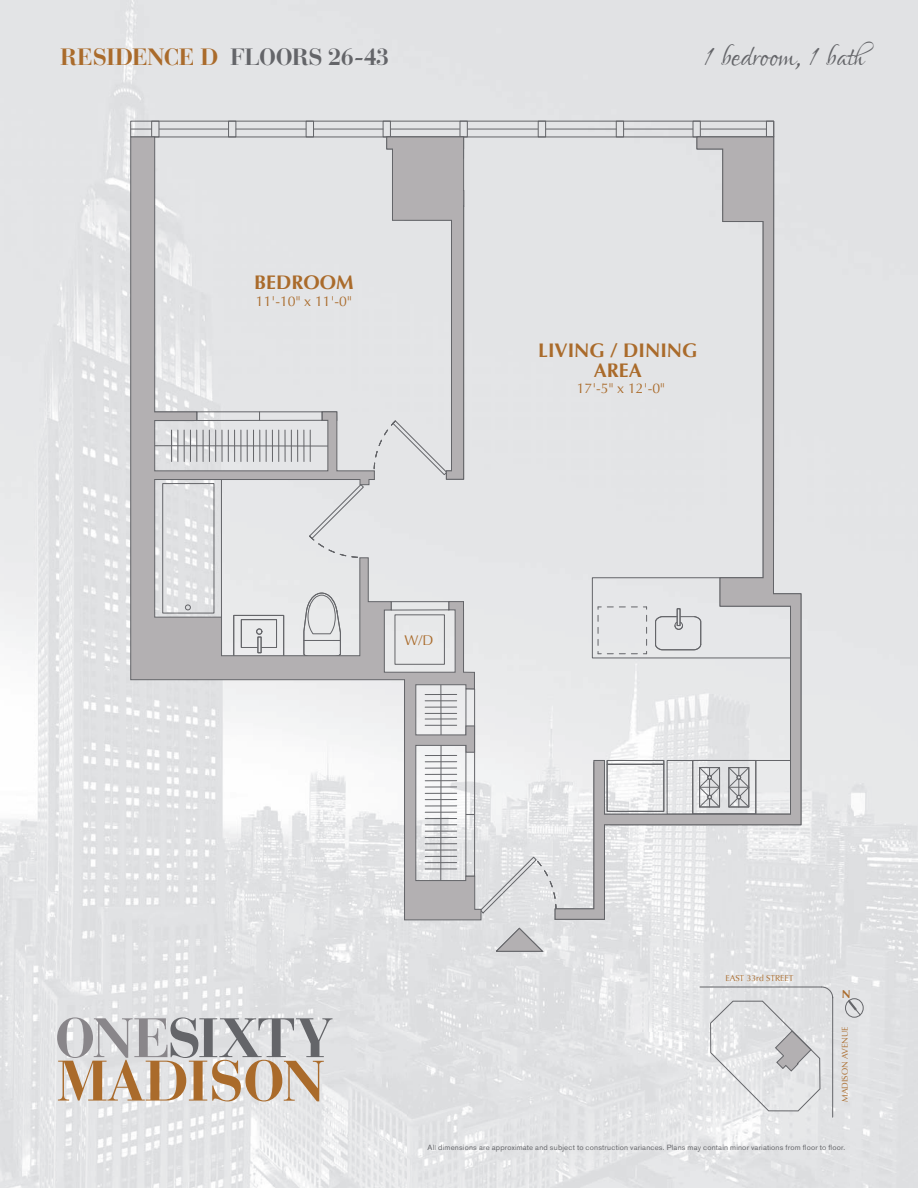
<style>
.page{position:relative;width:918px;height:1188px;background:#fff}
.page>*{position:absolute;margin:0;border:0;box-sizing:border-box;transform-origin:0 0}
.t1{font:40.5px "Lovers Quarrel ROB";color:#646569}
.t2{font:700 23.4px "Bauer Bodoni";letter-spacing:-.02em;color:#646569}
.t3{font:700 19.65px/19.6px "Optima";color:#aa6b2b;text-align:center}
.t4{font:13.95px "Optima";color:#aa6b2b}
.t5{font:700 11.4px "Optima";color:#aa6b2b}
.t6{font:8.55px "Optima";color:#aa6b2b}
.t7{font:7.5px "Akzidenz Grotesk BE";letter-spacing:.025em;color:#646569}
.s1{color:#aa6b2b}
</style>
<div class="page">
<img style="left:0;top:0;width:918px;height:1188px">
<svg style="left:57px;top:1017px;width:276px;height:84px;background:#c7bcb3"></svg>
<hr style="left:700px;top:987px;width:122px;height:1px;background:#646569">
<hr style="left:832px;top:997px;width:1px;height:125px;background:#646569">
<div style="left:845px;top:998px;width:18px;height:19px;border:1px solid #646569;border-radius:50%"></div>
<svg style="left:848px;top:1000px;width:13px;height:16px"></svg>
<svg style="left:710px;top:986px;width:123px;height:125px;background:#dcdddf"></svg>
<hr style="left:701px;top:129px;width:65px;height:1px;background:#646569">
<hr style="left:624px;top:129px;width:69px;height:1px;background:#646569">
<hr style="left:546px;top:129px;width:70px;height:1px;background:#646569">
<hr style="left:468px;top:129px;width:70px;height:1px;background:#646569">
<hr style="left:391px;top:129px;width:69px;height:1px;background:#646569">
<hr style="left:314px;top:129px;width:69px;height:1px;background:#646569">
<hr style="left:236px;top:129px;width:70px;height:1px;background:#646569">
<hr style="left:159px;top:129px;width:70px;height:1px;background:#646569">
<svg style="left:132px;top:129px;width:19px;height:1px"></svg>
<div style="left:130px;top:121px;width:644px;height:16px;border:1px solid #646569"></div>
<div style="left:151px;top:121px;width:8px;height:16px;border:1px solid #646569"></div>
<div style="left:228px;top:121px;width:8px;height:16px;border:1px solid #646569"></div>
<div style="left:306px;top:121px;width:8px;height:16px;border:1px solid #646569"></div>
<div style="left:383px;top:121px;width:8px;height:16px;border:1px solid #646569"></div>
<div style="left:616px;top:121px;width:8px;height:16px;border:1px solid #646569"></div>
<div style="left:693px;top:121px;width:8px;height:16px;border:1px solid #646569"></div>
<div style="left:460px;top:121px;width:8px;height:16px;border:1px solid #646569"></div>
<div style="left:538px;top:121px;width:8px;height:16px;border:1px solid #646569"></div>
<div style="left:766px;top:121px;width:8px;height:16px;border:1px solid #646569"></div>
<svg style="left:482px;top:856px;width:72px;height:58px;background:#dcdddf"></svg>
<svg style="left:495px;top:927px;width:49px;height:25px"></svg>
<svg style="left:130px;top:136px;width:352px;height:785px;background:#dbdcdd"></svg>
<svg style="left:554px;top:136px;width:248px;height:784px;background:#dddee0"></svg>
<svg style="left:374px;top:136px;width:90px;height:344px;background:#d1d1d3"></svg>
<h2 class="t2" style="left:60px;top:43px;width:331px"><span class="s1">RESIDENCE D</span> FLOORS 26-43</h2>
<h1 class="t1" style="left:703px;top:36px;width:162px">1 bedroom, 1 bath</h1>
<h3 class="t3" style="left:254px;top:273px;width:101px">BEDROOM</h3>
<h3 class="t4" style="left:256px;top:294px;width:97px">11'-10" x 11'-0"</h3>
<h3 class="t4" style="left:405px;top:632px;width:30px">W/D</h3>
<h3 class="t3" style="left:538px;top:341px;width:161px">LIVING / DINING<br>AREA</h3>
<h3 class="t4" style="left:577px;top:380px;width:89px">17'-5" x 12'-0"</h3>
<p class="t6" style="left:725px;top:973px;width:70px">EAST 33rd STREET</p>
<h3 class="t5" style="left:842px;top:988px;width:10px">N</h3>
<p class="t6" style="left:840px;top:1102px;width:77px;rotate:-90deg">MADISON AVENUE</p>
<p class="t7" style="left:428px;top:1142px;width:419px">All dimensions are approximate and subject to construction variances. Plans may contain minor variations from floor to floor.</p>
</div>
